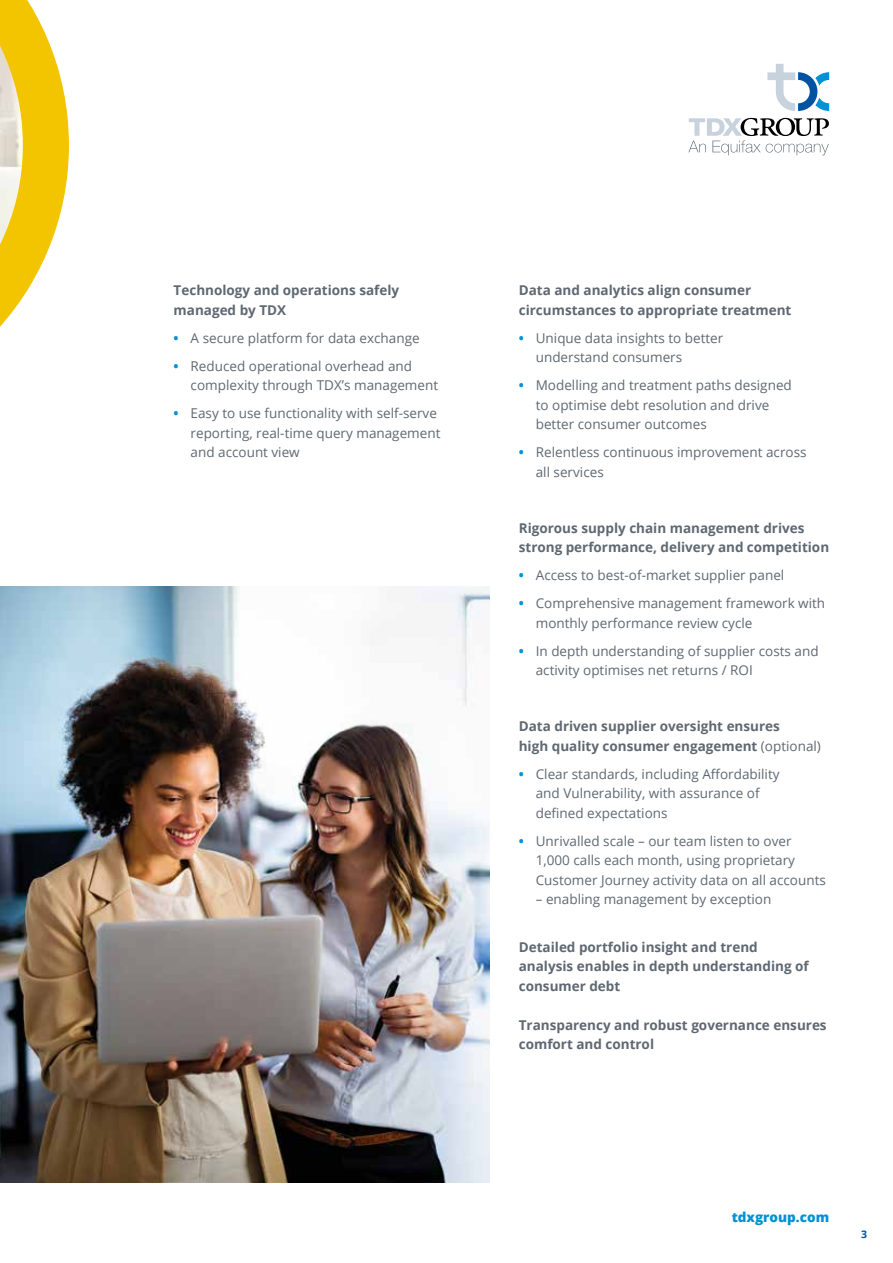
<style>
.page{position:relative;width:893px;height:1263px;background:#fff}
.page>*{position:absolute;margin:0;border:0;box-sizing:border-box;transform-origin:0 0}
.t1{font:13.5px/19.5px "Open Sans";color:#5f6872}
.t2{font:700 13.5px/19.5px "Open Sans";color:#5f6872}
.t3{font:800 13.5px "Open Sans";color:#0092d4}
.t4{font:700 10.5px "Open Sans";color:#0053a1}
.s1{font-weight:700;color:#0092d4}
.s2{font-weight:400}
</style>
<div class="page">
<img style="left:0;top:587px;width:489px;height:595px">
<svg style="left:0;top:0;width:69px;height:327px"></svg>
<img style="left:0;top:46px;width:23px;height:199px">
<svg style="left:688px;top:118px;width:141px;height:37px"></svg>
<svg style="left:767px;top:64px;width:62px;height:47px"></svg>
<p class="t2" style="left:174px;top:280px;width:227px">Technology and operations safely managed by TDX</p>
<p class="t1" style="left:174px;top:328px;width:248px"><span class="s1">•</span> A secure platform for data exchange</p>
<p class="t1" style="left:191px;top:356px;width:249px;text-indent:-17px"><span class="s1">•</span> Reduced operational overhead and complexity through TDX’s management</p>
<p class="t1" style="left:191px;top:403px;width:251px;text-indent:-17px"><span class="s1">•</span> Easy to use functionality with self-serve reporting, real-time query management and account view</p>
<p class="t2" style="left:519px;top:280px;width:274px">Data and analytics align consumer circumstances to appropriate treatment</p>
<p class="t1" style="left:536px;top:328px;width:189px;text-indent:-17px"><span class="s1">•</span> Unique data insights to better understand consumers</p>
<p class="t1" style="left:536px;top:375px;width:258px;text-indent:-17px"><span class="s1">•</span> Modelling and treatment paths designed to optimise debt resolution and drive better consumer outcomes</p>
<p class="t1" style="left:536px;top:442px;width:272px;text-indent:-17px"><span class="s1">•</span> Relentless continuous improvement across all services</p>
<p class="t2" style="left:519px;top:518px;width:312px">Rigorous supply chain management drives strong performance, delivery and competition</p>
<p class="t1" style="left:519px;top:565px;width:267px"><span class="s1">•</span> Access to best-of-market supplier panel</p>
<p class="t1" style="left:536px;top:593px;width:291px;text-indent:-17px"><span class="s1">•</span> Comprehensive management framework with monthly performance review cycle</p>
<p class="t1" style="left:536px;top:641px;width:284px;text-indent:-17px"><span class="s1">•</span> In depth understanding of supplier costs and activity optimises net returns / ROI</p>
<p class="t2" style="left:519px;top:716px;width:304px">Data driven supplier oversight ensures<br>high quality consumer engagement <span class="s2">(optional)</span></p>
<p class="t1" style="left:536px;top:764px;width:245px;text-indent:-17px"><span class="s1">•</span> Clear standards, including Affordability and Vulnerability, with assurance of defined expectations</p>
<p class="t1" style="left:536px;top:831px;width:292px;text-indent:-17px"><span class="s1">•</span> Unrivalled scale – our team listen to over<br>1,000 calls each month, using proprietary<br>Customer Journey activity data on all accounts</p>
<p class="t1" style="left:536px;top:889px;width:237px">– enabling management by exception</p>
<p class="t2" style="left:519px;top:937px;width:291px">Detailed portfolio insight and trend analysis enables in depth understanding of consumer debt</p>
<p class="t2" style="left:519px;top:1015px;width:309px">Transparency and robust governance ensures comfort and control</p>
<p class="t3" style="left:732px;top:1207px;width:99px">tdxgroup.com</p>
<p class="t4" style="left:861px;top:1226px;width:7px">3</p>
</div>
